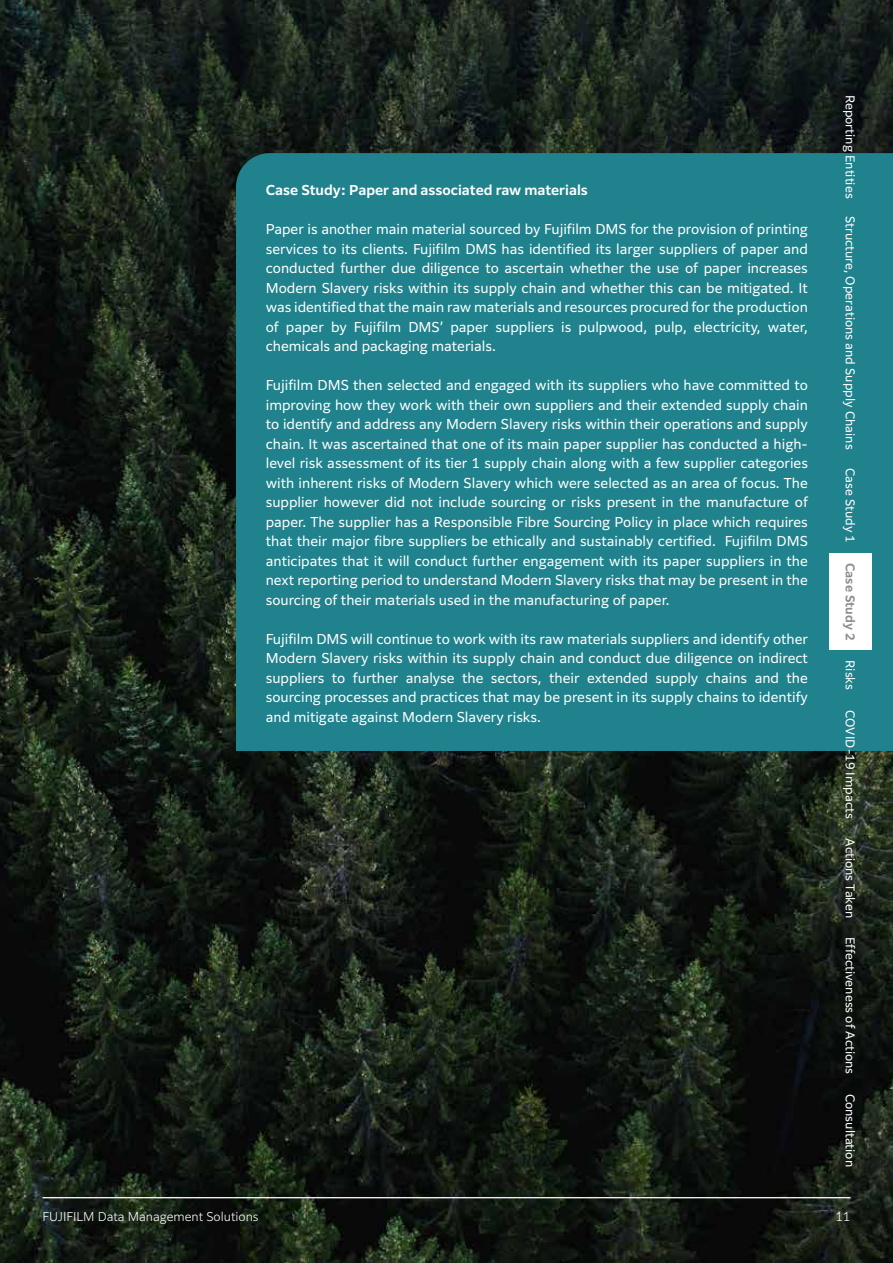
<style>
.page{position:relative;width:893px;height:1263px;background:#fff}
.page>*{position:absolute;margin:0;border:0;box-sizing:border-box;transform-origin:0 0}
.t1{font:13.5px/19.5px "Clarimo UDPE";color:#fff;text-align:justify}
.t2{font:600 13.5px "Clarimo UDPE";color:#fff}
.t3{font:12px "Clarimo UDPE";color:#fff}
.t4{font:300 12px "Clarimo UDPE";color:#fff}
.t5{font:600 12px "Clarimo UDPE";color:#8c8c8c}
</style>
<div class="page">
<img style="left:0;top:0;width:893px;height:1263px">
<hr style="left:43px;top:1197px;width:807px;height:1px;background:#fff">
<div style="left:236px;top:153px;width:657px;height:598px;background:#20828c"></div>
<div style="left:829px;top:553px;width:43px;height:97px;background:#fff"></div>
<p class="t2" style="left:266px;top:179px;width:324px">Case Study: Paper and associated raw materials</p>
<p class="t1" style="left:266px;top:219px;width:544px">Paper is another main material sourced by Fujifilm DMS for the provision of printing services to its clients. Fujifilm DMS has identified its larger suppliers of paper and conducted further due diligence to ascertain whether the use of paper increases Modern Slavery risks within its supply chain and whether this can be mitigated. It was identified that the main raw materials and resources procured for the production of paper by Fujifilm DMS’ paper suppliers is pulpwood, pulp, electricity, water, chemicals and packaging materials.</p>
<p class="t1" style="left:266px;top:375px;width:544px">Fujifilm DMS then selected and engaged with its suppliers who have committed to improving how they work with their own suppliers and their extended supply chain to identify and address any Modern Slavery risks within their operations and supply chain. It was ascertained that one of its main paper supplier has conducted a high&shy;level risk assessment of its tier 1 supply chain along with a few supplier categories with inherent risks of Modern Slavery which were selected as an area of focus. The supplier however did not include sourcing or risks present in the manufacture of paper. The supplier has a Responsible Fibre Sourcing Policy in place which requires that their major fibre suppliers be ethically and sustainably certified. Fujifilm DMS anticipates that it will conduct further engagement with its paper suppliers in the next reporting period to understand Modern Slavery risks that may be present in the sourcing of their materials used in the manufacturing of paper.</p>
<p class="t1" style="left:266px;top:628px;width:544px">Fujifilm DMS will continue to work with its raw materials suppliers and identify other Modern Slavery risks within its supply chain and conduct due diligence on indirect suppliers to further analyse the sectors, their extended supply chains and the sourcing processes and practices that may be present in its supply chains to identify and mitigate against Modern Slavery risks.</p>
<p class="t3" style="left:860px;top:95px;width:105px;rotate:90deg">Reporting Entities</p>
<p class="t3" style="left:860px;top:216px;width:235px;rotate:90deg">Structure, Operations and Supply Chains</p>
<p class="t3" style="left:860px;top:468px;width:77px;rotate:90deg">Case Study 1</p>
<p class="t5" style="left:860px;top:563px;width:79px;rotate:90deg">Case Study 2</p>
<p class="t3" style="left:860px;top:660px;width:31px;rotate:90deg">Risks</p>
<p class="t3" style="left:860px;top:710px;width:110px;rotate:90deg">COVID-19 Impacts</p>
<p class="t3" style="left:860px;top:838px;width:81px;rotate:90deg">Actions Taken</p>
<p class="t3" style="left:860px;top:937px;width:139px;rotate:90deg">Effectiveness of Actions</p>
<p class="t3" style="left:860px;top:1093px;width:75px;rotate:90deg">Consultation</p>
<p class="t4" style="left:43px;top:1207px;width:218px">FUJIFILM Data Management Solutions</p>
<p class="t4" style="left:835px;top:1207px;width:17px">11</p>
</div>
